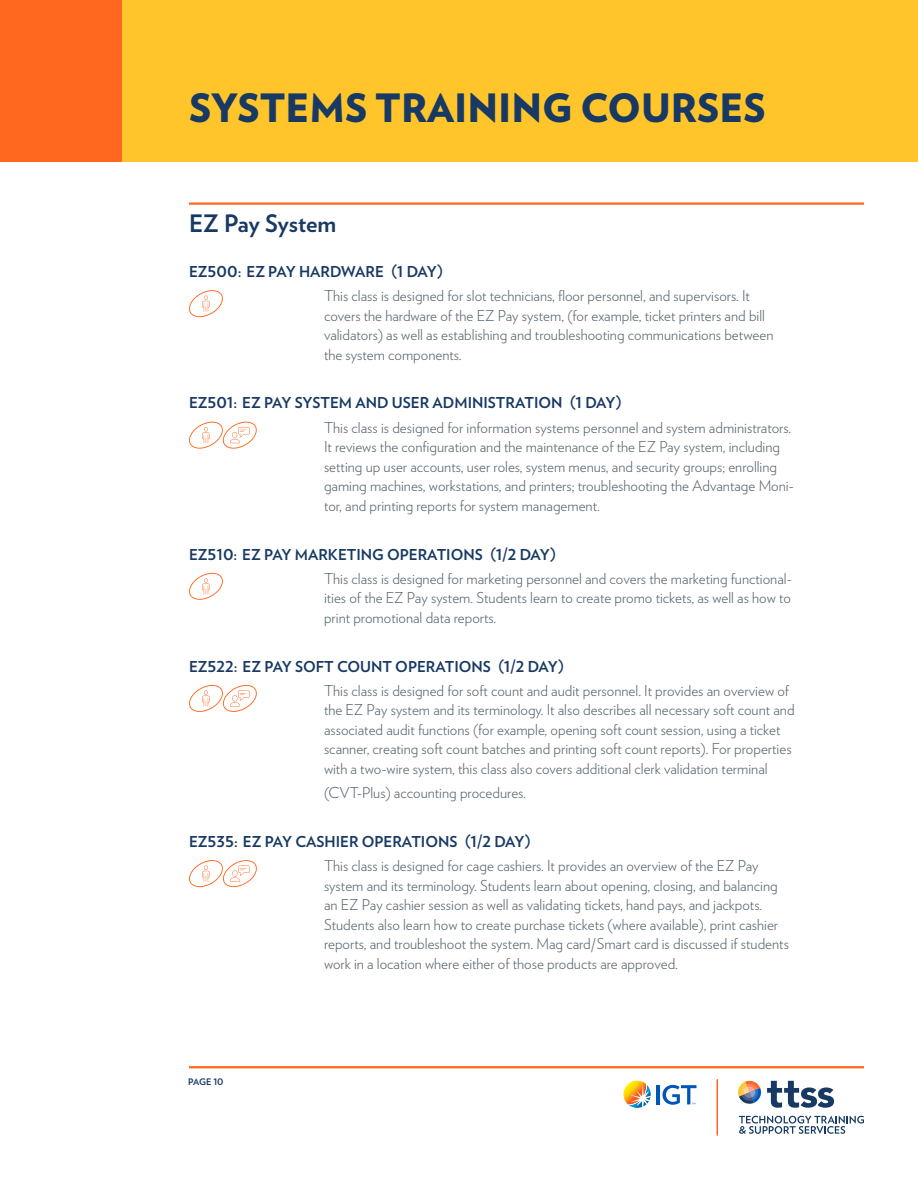
<style>
.page{position:relative;width:918px;height:1188px;background:#fff}
.page>*{position:absolute;margin:0;border:0;box-sizing:border-box;transform-origin:0 0}
.t1{font:900 39px "Verlag";color:#173963}
.t2{font:700 24px "Verlag";color:#173963}
.t3{font:300 15px/19.5px "Verlag";color:#596670}
.t4{font:700 15px "Verlag";color:#173963}
.t5{font:700 9px "Verlag";letter-spacing:-.015em;color:#173963}
</style>
<div class="page">
<div style="left:122px;top:0;width:796px;height:162px;background:#ffc52b"></div>
<div style="left:0;top:0;width:122px;height:162px;background:#ff681e"></div>
<hr style="left:189px;top:1066px;width:675px;height:2px;background:#ff681e">
<hr style="left:189px;top:202px;width:675px;height:3px;background:#ff681e">
<svg style="left:189px;top:290px;width:34px;height:27px"></svg>
<svg style="left:189px;top:422px;width:68px;height:27px"></svg>
<svg style="left:189px;top:573px;width:34px;height:27px"></svg>
<svg style="left:189px;top:685px;width:68px;height:27px"></svg>
<svg style="left:189px;top:860px;width:68px;height:27px"></svg>
<hr style="left:657px;top:1085px;width:3px;height:19px;background:#0055b8">
<svg style="left:624px;top:1081px;width:27px;height:27px"></svg>
<svg style="left:663px;top:1085px;width:34px;height:20px"></svg>
<hr style="left:717px;top:1080px;width:1px;height:55px;background:#ff681e">
<svg style="left:739px;top:1116px;width:125px;height:18px"></svg>
<svg style="left:738px;top:1080px;width:96px;height:28px"></svg>
<h1 class="t1" style="left:189px;top:75px;width:578px">SYSTEMS TRAINING COURSES</h1>
<h2 class="t2" style="left:189px;top:204px;width:149px">EZ Pay System</h2>
<p class="t4" style="left:189px;top:260px;width:255px">EZ500: EZ PAY HARDWARE (1 DAY)</p>
<p class="t3" style="left:324px;top:285px;width:451px">This class is designed for slot technicians, floor personnel, and supervisors. It covers the hardware of the EZ Pay system, (for example, ticket printers and bill validators) as well as establishing and troubleshooting communications between the system components.</p>
<p class="t4" style="left:189px;top:391px;width:434px">EZ501: EZ PAY SYSTEM AND USER ADMINISTRATION (1 DAY)</p>
<p class="t3" style="left:324px;top:417px;width:471px">This class is designed for information systems personnel and system administrators.<br>It reviews the configuration and the maintenance of the EZ Pay system, including setting up user accounts, user roles, system menus, and security groups; enrolling gaming machines, workstations, and printers; troubleshooting the Advantage Moni&shy;tor, and printing reports for system management.</p>
<p class="t4" style="left:189px;top:542px;width:368px">EZ510: EZ PAY MARKETING OPERATIONS (1/2 DAY)</p>
<p class="t3" style="left:324px;top:568px;width:469px;text-align:justify">This class is designed for marketing personnel and covers the marketing functional&shy;ities of the EZ Pay system. Students learn to create promo tickets, as well as how to print promotional data reports.</p>
<p class="t4" style="left:189px;top:654px;width:376px">EZ522: EZ PAY SOFT COUNT OPERATIONS (1/2 DAY)</p>
<p class="t3" style="left:324px;top:680px;width:472px">This class is designed for soft count and audit personnel. It provides an overview of the EZ Pay system and its terminology. It also describes all necessary soft count and associated audit functions (for example, opening soft count session, using a ticket scanner, creating soft count batches and printing soft count reports). For properties with a two-wire system, this class also covers additional clerk validation terminal</p>
<p class="t3" style="left:324px;top:782px;width:203px">(CVT-Plus) accounting procedures.</p>
<p class="t4" style="left:189px;top:830px;width:343px">EZ535: EZ PAY CASHIER OPERATIONS (1/2 DAY)</p>
<p class="t3" style="left:324px;top:855px;width:466px">This class is designed for cage cashiers. It provides an overview of the EZ Pay system and its terminology. Students learn about opening, closing, and balancing an EZ Pay cashier session as well as validating tickets, hand pays, and jackpots.<br>Students also learn how to create purchase tickets (where available), print cashier reports, and troubleshoot the system. Mag card/Smart card is discussed if students work in a location where either of those products are approved.</p>
<p class="t5" style="left:188px;top:1075px;width:37px">PAGE 10</p>
</div>
